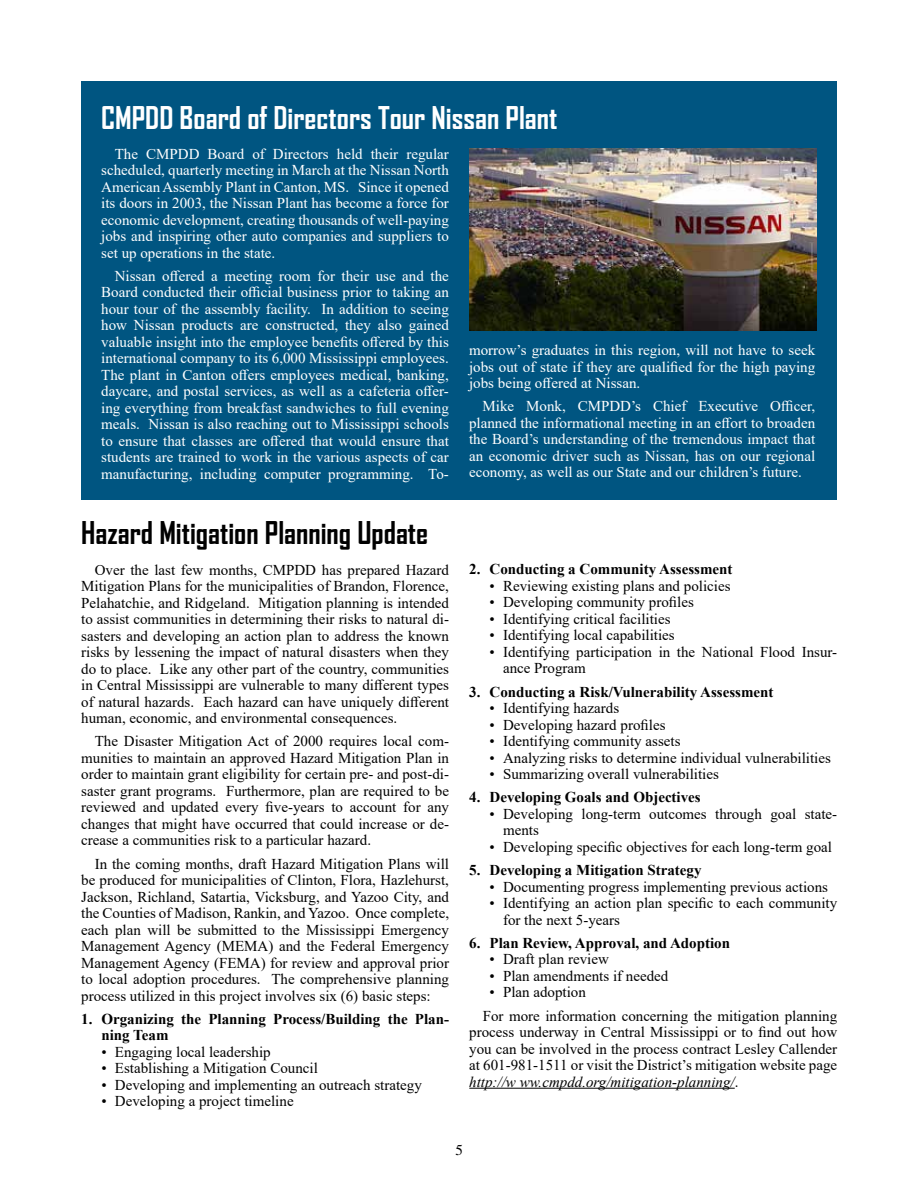
<style>
.page{position:relative;width:918px;height:1188px;background:#fff}
.page>*{position:absolute;margin:0;border:0;box-sizing:border-box;transform-origin:0 0}
.t1{font:700 30px "Agency FB";color:#fff}
.t2{font:700 30px "Agency FB";color:#000}
.t3{font:15px/16.5px "Times New Roman";color:#000;text-align:justify}
.t4{font:15px/16.5px "Times New Roman";color:#fff;text-align:justify}
.t5{font:700 15px/16.5px "Times New Roman";color:#000}
.t6{font:15px "Times";color:#000}
.s1{font-style:italic}
</style>
<div class="page">
<div style="left:81px;top:81px;width:756px;height:419px;background:#005581"></div>
<img style="left:469px;top:148px;width:347px;height:182px">
<hr style="left:469px;top:1088px;width:266px;height:1px;background:#000">
<h1 class="t1" style="left:101px;top:99px;width:458px">CMPDD Board of Directors Tour Nissan Plant</h1>
<p class="t4" style="left:101px;top:145px;width:349px;text-indent:14px">The CMPDD Board of Directors held their regular scheduled, quarterly meeting in March at the Nissan North American Assembly Plant in Canton, MS. Since it opened its doors in 2003, the Nissan Plant has become a force for economic development, creating thousands of well-paying jobs and inspiring other auto companies and suppliers to set up operations in the state.</p>
<p class="t4" style="left:101px;top:267px;width:349px;text-indent:14px">Nissan offered a meeting room for their use and the Board conducted their official business prior to taking an hour tour of the assembly facility. In addition to seeing how Nissan products are constructed, they also gained valuable insight into the employee benefits offered by this international company to its 6,000 Mississippi employees.<br>The plant in Canton offers employees medical, banking, daycare, and postal services, as well as a cafeteria offer&shy;ing everything from breakfast sandwiches to full evening meals. Nissan is also reaching out to Mississippi schools to ensure that classes are offered that would ensure that students are trained to work in the various aspects of car manufacturing, including computer programming. To-</p>
<h1 class="t2" style="left:81px;top:514px;width:349px">Hazard Mitigation Planning Update</h1>
<p class="t3" style="left:81px;top:561px;width:369px;text-indent:14px">Over the last few months, CMPDD has prepared Hazard Mitigation Plans for the municipalities of Brandon, Florence, Pelahatchie, and Ridgeland. Mitigation planning is intended to assist communities in determining their risks to natural di&shy;sasters and developing an action plan to address the known risks by lessening the impact of natural disasters when they do to place. Like any other part of the country, communities in Central Mississippi are vulnerable to many different types of natural hazards. Each hazard can have uniquely different human, economic, and environmental consequences.</p>
<p class="t3" style="left:81px;top:733px;width:369px;text-indent:14px">The Disaster Mitigation Act of 2000 requires local com&shy;munities to maintain an approved Hazard Mitigation Plan in order to maintain grant eligibility for certain pre- and post-di&shy;saster grant programs. Furthermore, plan are required to be reviewed and updated every five-years to account for any changes that might have occurred that could increase or de&shy;crease a communities risk to a particular hazard.</p>
<p class="t3" style="left:81px;top:855px;width:369px;text-indent:14px">In the coming months, draft Hazard Mitigation Plans will be produced for municipalities of Clinton, Flora, Hazlehurst, Jackson, Richland, Satartia, Vicksburg, and Yazoo City, and the Counties of Madison, Rankin, and Yazoo. Once complete, each plan will be submitted to the Mississippi Emergency Management Agency (MEMA) and the Federal Emergency Management Agency (FEMA) for review and approval prior to local adoption procedures. The comprehensive planning process utilized in this project involves six (6) basic steps:</p>
<p class="t5" style="left:101px;top:1010px;width:349px;text-indent:-20px">1. Organizing the Planning Process/Building the Plan&shy;ning Team</p>
<p class="t3" style="left:101px;top:1043px;width:171px">• Engaging local leadership</p>
<p class="t3" style="left:101px;top:1060px;width:218px">• Establishing a Mitigation Council</p>
<p class="t3" style="left:101px;top:1076px;width:322px">• Developing and implementing an outreach strategy</p>
<p class="t3" style="left:101px;top:1093px;width:194px">• Developing a project timeline</p>
<p class="t4" style="left:469px;top:341px;width:348px">morrow’s graduates in this region, will not have to seek jobs out of state if they are qualified for the high paying jobs being offered at Nissan.</p>
<p class="t4" style="left:469px;top:398px;width:348px;text-indent:14px">Mike Monk, CMPDD’s Chief Executive Officer, planned the informational meeting in an effort to broaden the Board’s understanding of the tremendous impact that an economic driver such as Nissan, has on our regional economy, as well as our State and our children’s future.</p>
<p class="t5" style="left:469px;top:561px;width:265px">2. Conducting a Community Assessment</p>
<p class="t3" style="left:490px;top:577px;width:242px">• Reviewing existing plans and policies</p>
<p class="t3" style="left:490px;top:594px;width:206px">• Developing community profiles</p>
<p class="t3" style="left:490px;top:610px;width:182px">• Identifying critical facilities</p>
<p class="t3" style="left:490px;top:627px;width:187px">• Identifying local capabilities</p>
<p class="t3" style="left:503px;top:643px;width:336px;text-indent:-14px">• Identifying participation in the National Flood Insur&shy;ance Program</p>
<p class="t5" style="left:469px;top:683px;width:306px">3. Conducting a Risk/Vulnerability Assessment</p>
<p class="t3" style="left:490px;top:699px;width:131px">• Identifying hazards</p>
<p class="t3" style="left:490px;top:716px;width:177px">• Developing hazard profiles</p>
<p class="t3" style="left:490px;top:732px;width:192px">• Identifying community assets</p>
<p class="t3" style="left:490px;top:749px;width:343px">• Analyzing risks to determine individual vulnerabilities</p>
<p class="t3" style="left:490px;top:765px;width:231px">• Summarizing overall vulnerabilities</p>
<p class="t5" style="left:469px;top:789px;width:233px">4. Developing Goals and Objectives</p>
<p class="t3" style="left:503px;top:805px;width:336px;text-indent:-14px">• Developing long-term outcomes through goal state&shy;ments</p>
<p class="t3" style="left:490px;top:838px;width:344px">• Developing specific objectives for each long-term goal</p>
<p class="t5" style="left:469px;top:861px;width:234px">5. Developing a Mitigation Strategy</p>
<p class="t3" style="left:490px;top:878px;width:340px">• Documenting progress implementing previous actions</p>
<p class="t3" style="left:503px;top:894px;width:336px;text-indent:-14px">• Identifying an action plan specific to each community for the next 5-years</p>
<p class="t5" style="left:469px;top:934px;width:262px">6. Plan Review, Approval, and Adoption</p>
<p class="t3" style="left:490px;top:951px;width:121px">• Draft plan review</p>
<p class="t3" style="left:490px;top:967px;width:180px">• Plan amendments if needed</p>
<p class="t3" style="left:483px;top:980px;width:356px;line-height:23.2px;text-indent:7px">• Plan adoption<br>For more information concerning the mitigation planning</p>
<p class="t3" style="left:469px;top:1023px;width:369px">process underway in Central Mississippi or to find out how you can be involved in the process contract Lesley Callender at 601-981-1511 or visit the District’s mitigation website page <span class="s1">http://w ww.cmpdd.org/mitigation-planning/</span>.</p>
<p class="t6" style="left:455px;top:1141px;width:9px">5</p>
</div>
